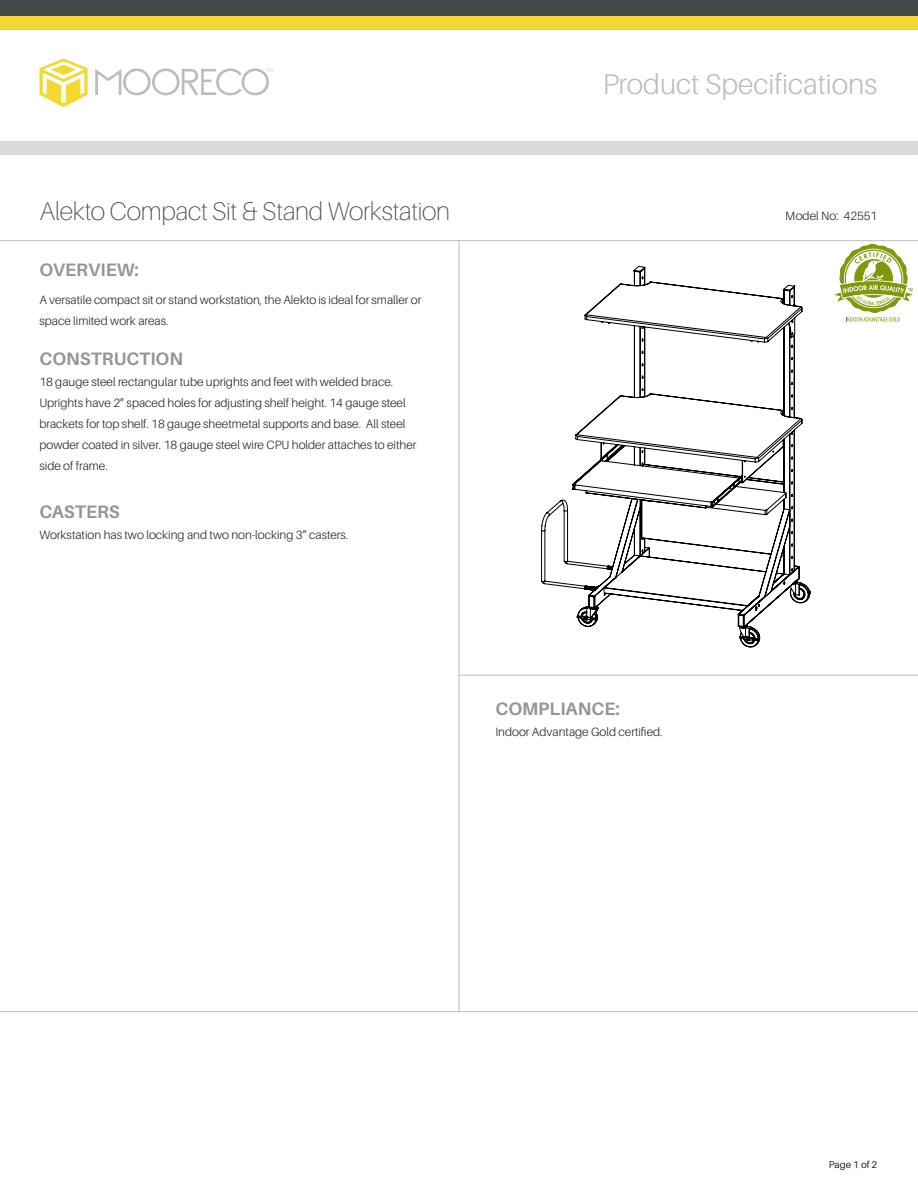
<style>
.page{position:relative;width:918px;height:1188px;background:#fff}
.page>*{position:absolute;margin:0;border:0;box-sizing:border-box;transform-origin:0 0}
.t1{font:300 28.5px "Aileron";color:#bdbcbc}
.Header_-_Product_Nam{font:100 25.5px "Aileron";letter-spacing:-.01em;color:#444747}
.Header_-_Subhead{font:700 18px "Aileron";color:#939598}
.Copy_-_Paragraph{font:700 18px "Aileron";color:#939598}
.Header_-_Subhead-2{font:300 12px/21px "Aileron";color:#231f20}
.Copy_-_Paragraph-2{font:300 12px/21px "Aileron";color:#231f20}
.Page_Number{font:9.75px "Aileron";color:#231f20}
.t2{font:8.7px "Century Gothic";color:#191924}
</style>
<div class="page">
<div style="left:0;top:12px;width:918px;height:17px;background:#f4d730"></div>
<div style="left:0;top:0;width:918px;height:16px;background:#444747"></div>
<div style="left:0;top:141px;width:918px;height:14px;background:#dbd9d9"></div>
<hr style="left:0;top:240px;width:918px;height:1px;background:#bdbcbc">
<hr style="left:0;top:1011px;width:918px;height:1px;background:#bdbcbc">
<hr style="left:459px;top:675px;width:459px;height:1px;background:#bdbcbc">
<hr style="left:459px;top:241px;width:1px;height:771px;background:#bdbcbc">
<svg style="left:39px;top:58px;width:49px;height:49px"></svg>
<svg style="left:95px;top:68px;width:177px;height:27px"></svg>
<svg style="left:834px;top:243px;width:79px;height:79px"></svg>
<svg style="left:541px;top:266px;width:270px;height:382px"></svg>
<h1 class="t1" style="left:602px;top:69px;width:276px">Product Specifications</h1>
<p class="t2" style="left:176px;top:197px;width:23px">26.30</p>
<p class="Header_-_Product_Nam" style="left:39px;top:197px;width:412px">Alekto Compact Sit &amp; Stand Workstation</p>
<p class="Header_-_Subhead-2" style="left:786px;top:205px;width:93px">Model No: 42551</p>
<p class="Copy_-_Paragraph" style="left:39px;top:260px;width:101px">OVERVIEW:</p>
<p class="Copy_-_Paragraph-2" style="left:39px;top:289px;width:383px">A versatile compact sit or stand workstation, the Alekto is ideal for smaller or space limited work areas.</p>
<p class="Header_-_Subhead" style="left:39px;top:349px;width:145px">CONSTRUCTION</p>
<p class="Header_-_Subhead-2" style="left:39px;top:371px;width:379px">18 gauge steel rectangular tube uprights and feet with welded brace.<br>Uprights have 2” spaced holes for adjusting shelf height. 14 gauge steel brackets for top shelf. 18 gauge sheetmetal supports and base. All steel powder coated in silver. 18 gauge steel wire CPU holder attaches to either side of frame.</p>
<p class="Header_-_Subhead" style="left:39px;top:502px;width:82px">CASTERS</p>
<p class="Header_-_Subhead-2" style="left:39px;top:524px;width:310px">Workstation has two locking and two non-locking 3” casters.</p>
<p class="t2" style="left:73px;top:293px;width:18px">4.51</p>
<p class="t2" style="left:185px;top:443px;width:23px">22.05</p>
<p class="Header_-_Subhead" style="left:495px;top:699px;width:126px">COMPLIANCE:</p>
<p class="Copy_-_Paragraph-2" style="left:495px;top:721px;width:169px">Indoor Advantage Gold certified.</p>
<p class="Page_Number" style="left:829px;top:1159px;width:50px">Page 1 of 2</p>
</div>
